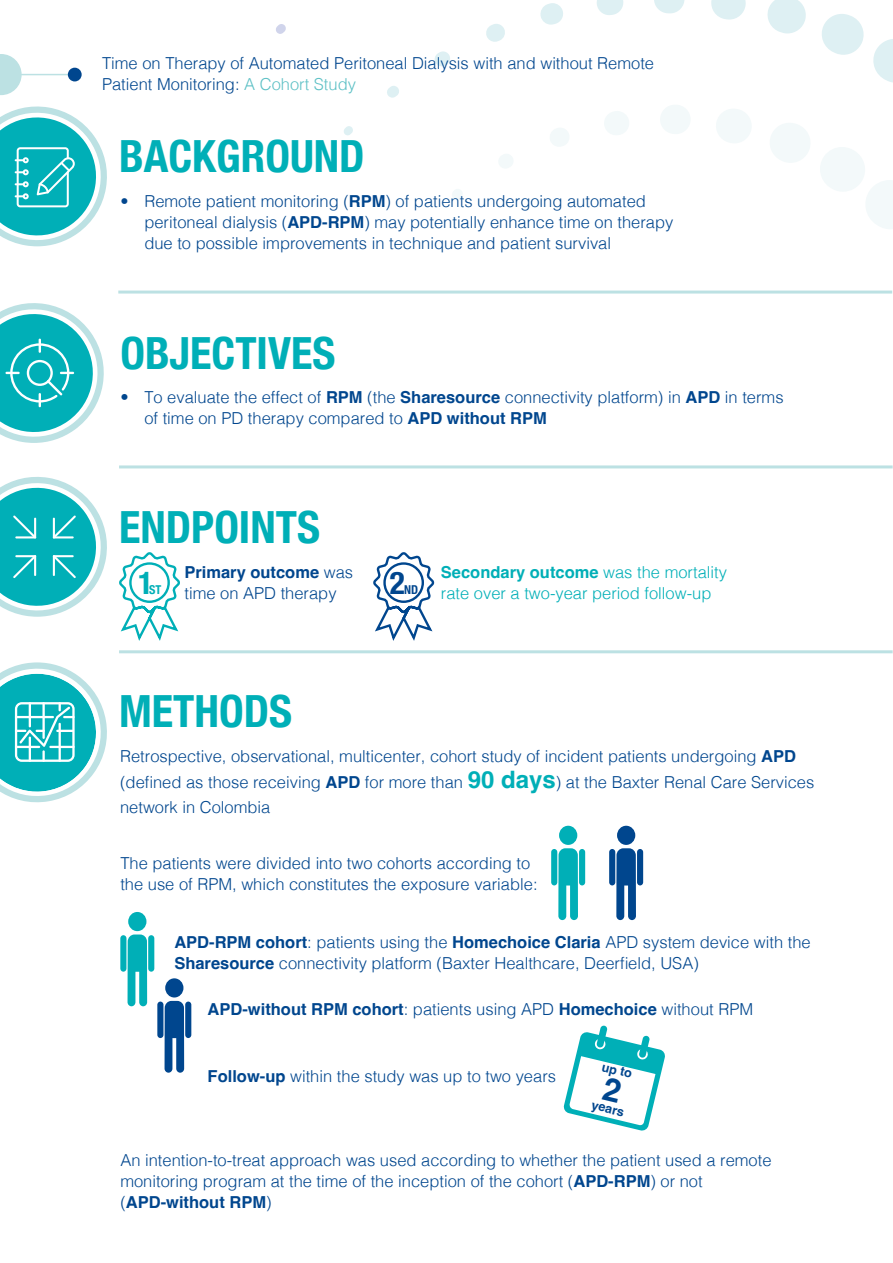
<style>
.page{position:relative;width:893px;height:1263px;background:#fff}
.page>*{position:absolute;margin:0;border:0;box-sizing:border-box;transform-origin:0 0}
.t1{font:700 condensed 44.4px "Helvetica Neue";color:#00afb7}
.t2{font:700 condensed 31.5px "Helvetica Neue";color:#00468e}
.t3{font:300 16.5px/21px "Helvetica";color:#00468e}
.t4{font:300 16.5px/21px "Helvetica";color:#00afb7}
.t5{font:700 16.5px "Helvetica";color:#00468e}
.t6{font:700 12.6px "Helvetica";color:#00468e}
.t7{font:700 condensed 12.3px "Helvetica Neue";color:#00afb7}
.t8{font:700 condensed 12.3px "Helvetica Neue";color:#00468e}
.s1{color:#5cc0c5}
.s2{font-size:16.2px}
.s3{font-weight:700}
.s4{font-weight:700;font-size:24px;color:#00afb7}
.s5{font-weight:300}
</style>
<div class="page">
<svg style="left:276px;top:24px;width:10px;height:10px"></svg>
<svg style="left:344px;top:126px;width:9px;height:9px"></svg>
<svg style="left:387px;top:86px;width:12px;height:12px"></svg>
<svg style="left:434px;top:51px;width:16px;height:15px"></svg>
<svg style="left:486px;top:24px;width:19px;height:18px"></svg>
<svg style="left:540px;top:3px;width:23px;height:22px"></svg>
<svg style="left:597px;top:0;width:26px;height:15px"></svg>
<svg style="left:654px;top:0;width:31px;height:13px"></svg>
<svg style="left:711px;top:0;width:35px;height:20px"></svg>
<svg style="left:767px;top:0;width:39px;height:33px"></svg>
<svg style="left:452px;top:189px;width:10px;height:10px"></svg>
<svg style="left:499px;top:154px;width:14px;height:14px"></svg>
<svg style="left:550px;top:128px;width:19px;height:18px"></svg>
<svg style="left:604px;top:111px;width:25px;height:24px"></svg>
<svg style="left:660px;top:105px;width:30px;height:29px"></svg>
<svg style="left:716px;top:109px;width:35px;height:34px"></svg>
<svg style="left:822px;top:14px;width:71px;height:69px"></svg>
<svg style="left:770px;top:123px;width:123px;height:106px"></svg>
<svg style="left:0;top:54px;width:107px;height:193px"></svg>
<svg style="left:0;top:303px;width:104px;height:140px"></svg>
<hr style="left:118px;top:291px;width:774px;height:3px;background:#bce1e3">
<hr style="left:119px;top:650px;width:774px;height:3px;background:#bce1e3">
<svg style="left:0;top:662px;width:107px;height:141px"></svg>
<hr style="left:119px;top:465px;width:774px;height:3px;background:#bce1e3">
<div style="left:559px;top:826px;width:18px;height:19px;background:#00afb7;border-radius:50%"></div>
<svg style="left:558px;top:848px;width:20px;height:72px"></svg>
<div style="left:579px;top:849px;width:6px;height:36px;background:#00afb7;border-radius:3px"></div>
<div style="left:551px;top:849px;width:6px;height:36px;background:#00afb7;border-radius:3px"></div>
<div style="left:617px;top:826px;width:18px;height:19px;background:#00468e;border-radius:50%"></div>
<svg style="left:616px;top:848px;width:20px;height:72px"></svg>
<div style="left:637px;top:849px;width:6px;height:36px;background:#00468e;border-radius:3px"></div>
<div style="left:609px;top:849px;width:6px;height:36px;background:#00468e;border-radius:3px"></div>
<div style="left:128px;top:912px;width:18px;height:19px;background:#00afb7;border-radius:50%"></div>
<svg style="left:128px;top:934px;width:19px;height:72px"></svg>
<div style="left:148px;top:935px;width:6px;height:37px;background:#00afb7;border-radius:3px"></div>
<div style="left:120px;top:935px;width:6px;height:37px;background:#00afb7;border-radius:3px"></div>
<div style="left:165px;top:978px;width:18px;height:19px;background:#00468e;border-radius:50%"></div>
<svg style="left:165px;top:1001px;width:19px;height:72px"></svg>
<div style="left:185px;top:1001px;width:6px;height:37px;background:#00468e;border-radius:3px"></div>
<div style="left:157px;top:1001px;width:6px;height:37px;background:#00468e;border-radius:3px"></div>
<svg style="left:0;top:465px;width:182px;height:176px"></svg>
<svg style="left:373px;top:552px;width:62px;height:89px"></svg>
<svg style="left:563px;top:1025px;width:102px;height:106px"></svg>
<p class="t3" style="left:102px;top:52px;width:554px">Time on Therapy of Automated Peritoneal Dialysis with and without Remote<br>Patient Monitoring: <span class="s1">A Cohort Study</span></p>
<h1 class="t1" style="left:119px;top:120px;width:247px">BACKGROUND</h1>
<p class="t3" style="left:144px;top:190px;width:531px;text-indent:-24px"><span class="s2">•</span> Remote patient monitoring (<span class="s3">RPM</span>) of patients undergoing automated peritoneal dialysis (<span class="s3">APD-RPM</span>) may potentially enhance time on therapy due to possible improvements in technique and patient survival</p>
<h1 class="t1" style="left:120px;top:316px;width:217px">OBJECTIVES</h1>
<p class="t3" style="left:144px;top:386px;width:641px;text-indent:-24px">• To evaluate the effect of <span class="s3">RPM</span> (the <span class="s3">Sharesource</span> connectivity platform) in <span class="s3">APD</span> in terms of time on PD therapy compared to <span class="s3">APD without RPM</span></p>
<h1 class="t1" style="left:119px;top:490px;width:203px">ENDPOINTS</h1>
<p class="t3" style="left:138px;top:560px;width:216px;text-indent:46px"><span class="s3">Primary outcome</span> was<br><sup>1</sup> time on APD therapy</p>
<p class="t7" style="left:149px;top:580px;width:14px">ST</p>
<h1 class="t1" style="left:119px;top:675px;width:175px">METHODS</h1>
<h2 class="t2" style="left:390px;top:556px;width:17px">2</h2>
<p class="t8" style="left:404px;top:580px;width:16px">ND</p>
<p class="t4" style="left:441px;top:560px;width:288px"><span class="s3">Secondary outcome</span> was the mortality rate over a two-year period follow-up</p>
<p class="t3" style="left:120px;top:742px;width:696px;line-height:25.5px">Retrospective, observational, multicenter, cohort study of incident patients undergoing <span class="s3">APD </span>(defined as those receiving <span class="s3">APD</span> for more than <span class="s4">90 days</span>) at the Baxter Renal Care Services network in Colombia</p>
<p class="t3" style="left:120px;top:851px;width:419px">The patients were divided into two cohorts according to the use of RPM, which constitutes the exposure variable:</p>
<p class="t3" style="left:174px;top:931px;width:638px"><span class="s3">APD-RPM cohort</span>: patients using the <span class="s3">Homechoice Claria</span> APD system device with the<br><span class="s3">Sharesource</span> connectivity platform (Baxter Healthcare, Deerfield, USA)</p>
<p class="t5" style="left:208px;top:999px;width:547px">APD-without RPM cohort<span class="s5">: patients using APD</span> Homechoice <span class="s5">without RPM</span></p>
<p class="t3" style="left:208px;top:1065px;width:350px"><span class="s3">Follow-up</span> within the study was up to two years</p>
<p class="t6" style="left:604px;top:1059px;width:32px;rotate:14deg">up to</p>
<p class="t6" style="left:594px;top:1097px;width:35px;rotate:14deg">years</p>
<p class="t3" style="left:120px;top:1148px;width:653px">An intention-to-treat approach was used according to whether the patient used a remote monitoring program at the time of the inception of the cohort (<span class="s3">APD-RPM</span>) or not (<span class="s3">APD-without RPM</span>)</p>
</div>
